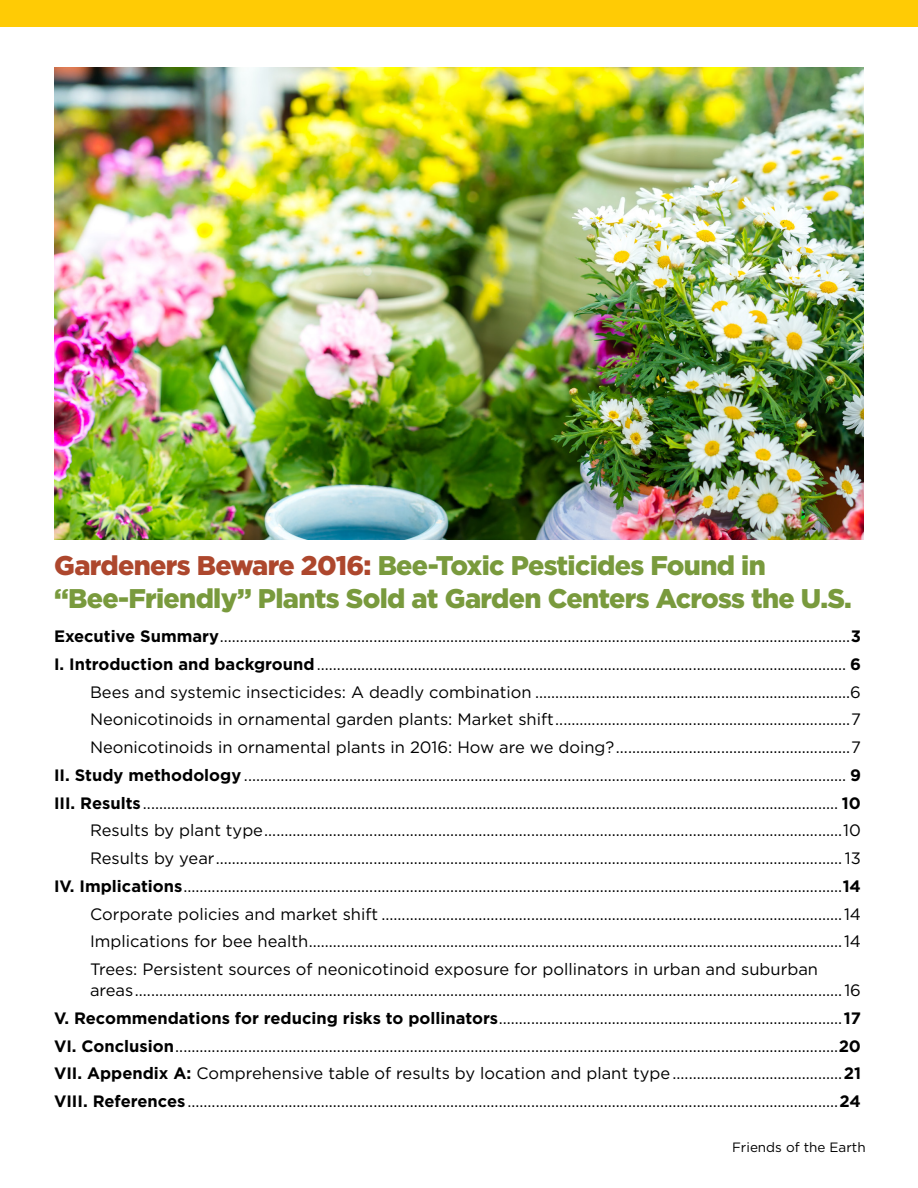
<style>
.page{position:relative;width:918px;height:1188px;background:#fff}
.page>*{position:absolute;margin:0;border:0;box-sizing:border-box;transform-origin:0 0}
.t1{font:900 27px/32.4px "Gotham";letter-spacing:-.025em;color:#799a3d}
.t2{font:16.5px/27.8px "Gotham";color:#000;text-align:justify}
.t3{font:13.5px "Gotham";color:#000}
.s1{color:#ad472d}
.s2{font-weight:700}
</style>
<div class="page">
<div style="left:0;top:0;width:918px;height:27px;background:#ffcb05"></div>
<img style="left:54px;top:68px;width:810px;height:472px">
<h1 class="t1" style="left:54px;top:549px;width:799px"><span class="s1">Gardeners Beware 2016:</span> Bee-Toxic Pesticides Found in “Bee-Friendly” Plants Sold at Garden Centers Across the U.S.</h1>
<p class="t2" style="left:54px;top:622px;width:808px"><span class="s2">Executive Summary</span>............................................................................................................................................................<span class="s2">3</span></p>
<p class="t2" style="left:54px;top:650px;width:808px"><span class="s2">I. Introduction and background</span>................................................................................................................................... <span class="s2">6</span></p>
<p class="t2" style="left:90px;top:678px;width:772px">Bees and systemic insecticides: A deadly combination ..............................................................................6</p>
<p class="t2" style="left:90px;top:705px;width:772px">Neonicotinoids in ornamental garden plants: Market shift.........................................................................7</p>
<p class="t2" style="left:90px;top:733px;width:772px">Neonicotinoids in ornamental plants in 2016: How are we doing?..........................................................7</p>
<p class="t2" style="left:54px;top:761px;width:808px"><span class="s2">II. Study methodology</span> ..................................................................................................................................................... <span class="s2">9</span></p>
<p class="t2" style="left:54px;top:789px;width:808px"><span class="s2">III. Results</span> ............................................................................................................................................................................ <span class="s2">10</span></p>
<p class="t2" style="left:90px;top:816px;width:772px">Results by plant type...............................................................................................................................................10</p>
<p class="t2" style="left:90px;top:844px;width:772px">Results by year........................................................................................................................................................... 13</p>
<p class="t2" style="left:54px;top:872px;width:808px"><span class="s2">IV. Implications</span>...................................................................................................................................................................<span class="s2">14</span></p>
<p class="t2" style="left:90px;top:900px;width:772px">Corporate policies and market shift ..................................................................................................................14</p>
<p class="t2" style="left:90px;top:927px;width:772px">Implications for bee health....................................................................................................................................14</p>
<p class="t2" style="left:90px;top:955px;width:730px">Trees: Persistent sources of neonicotinoid exposure for pollinators in urban and suburban</p>
<p class="t2" style="left:54px;top:976px;width:808px;text-indent:36px">areas...............................................................................................................................................................................16<br><span class="s2">V. Recommendations for reducing risks to pollinators</span>.....................................................................................<span class="s2">17<br>VI. Conclusion</span>....................................................................................................................................................................<span class="s2">20<br>VII. Appendix A:</span> Comprehensive table of results by location and plant type..........................................<span class="s2">21<br>VIII. References</span>.................................................................................................................................................................<span class="s2">24</span></p>
<p class="t3" style="left:732px;top:1139px;width:135px">Friends of the Earth</p>
</div>
